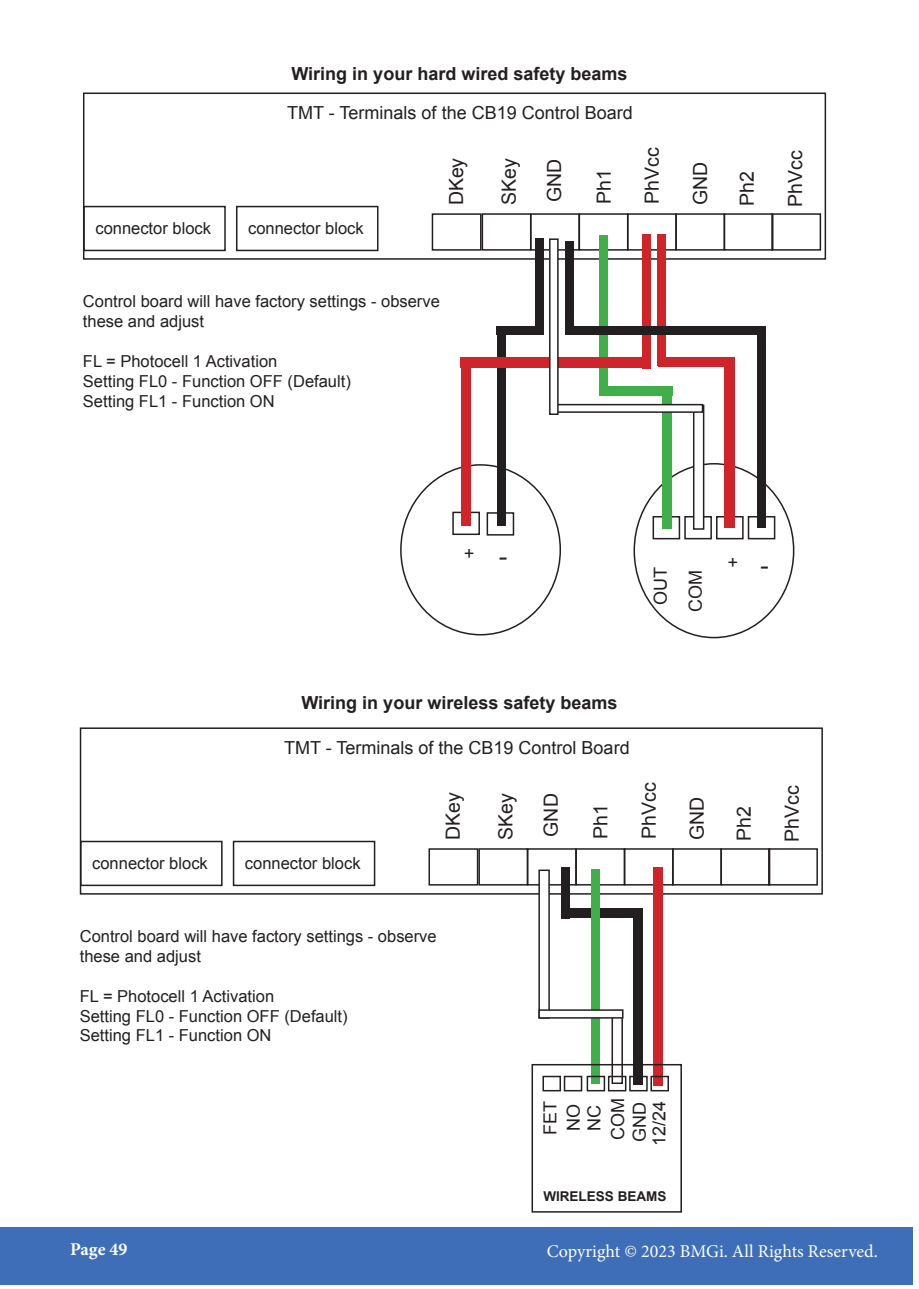
<style>
.page{position:relative;width:919px;height:1289px;background:#fff}
.page>*{position:absolute;margin:0;border:0;box-sizing:border-box;transform-origin:0 0}
.t1{font:25.5px "Arial";color:#231f20}
.t2{font:19.5px "Arial";color:#231f20}
.t3{font:18px "Arial";color:#231f20}
.t4{font:700 18px "Arial";color:#231f20}
.t5{font:18px "Minion Pro";color:#fff}
.t6{font:700 18px "Minion Pro";color:#fff}
.t7{font:16.5px/19.8px "Arial";color:#231f20}
.t8{font:700 13.5px "Arial";color:#231f20}
</style>
<div class="page">
<div style="left:0;top:1227px;width:912px;height:57px;background:#3d6eb7"></div>
<div style="left:496px;top:326px;width:47px;height:8px;background:#231f20"></div>
<div style="left:83px;top:206px;width:143px;height:45px;border:2px solid #231f20"></div>
<div style="left:481px;top:213px;width:50px;height:38px;border:2px solid #231f20"></div>
<div style="left:530px;top:213px;width:50px;height:38px;border:2px solid #231f20"></div>
<div style="left:578px;top:213px;width:50px;height:38px;border:2px solid #231f20"></div>
<div style="left:627px;top:213px;width:49px;height:38px;border:2px solid #231f20"></div>
<div style="left:675px;top:213px;width:50px;height:38px;border:2px solid #231f20"></div>
<div style="left:723px;top:213px;width:50px;height:38px;border:2px solid #231f20"></div>
<div style="left:771px;top:213px;width:50px;height:38px;border:2px solid #231f20"></div>
<div style="left:83px;top:92px;width:743px;height:168px;border:2px solid #231f20"></div>
<div style="left:431px;top:213px;width:50px;height:38px;border:2px solid #231f20"></div>
<div style="left:236px;top:206px;width:142px;height:45px;border:2px solid #231f20"></div>
<div style="left:452px;top:511px;width:28px;height:24px;border:2px solid #231f20"></div>
<div style="left:486px;top:512px;width:28px;height:23px;border:2px solid #231f20"></div>
<div style="left:747px;top:516px;width:28px;height:23px;border:2px solid #231f20"></div>
<div style="left:716px;top:516px;width:27px;height:23px;border:2px solid #231f20"></div>
<div style="left:684px;top:516px;width:27px;height:23px;border:2px solid #231f20"></div>
<div style="left:652px;top:516px;width:28px;height:23px;border:2px solid #231f20"></div>
<div style="left:657px;top:234px;width:9px;height:132px;background:#d1232a"></div>
<div style="left:460px;top:357px;width:10px;height:169px;background:#d1232a"></div>
<div style="left:724px;top:357px;width:11px;height:171px;background:#d1232a"></div>
<div style="left:496px;top:326px;width:9px;height:199px;background:#231f20"></div>
<div style="left:757px;top:328px;width:8px;height:200px;background:#231f20"></div>
<div style="left:662px;top:388px;width:10px;height:141px;background:#40ae49"></div>
<div style="left:693px;top:405px;width:10px;height:124px;background:#fff"></div>
<div style="left:693px;top:404px;width:11px;height:125px;border:2px solid #231f20"></div>
<div style="left:565px;top:241px;width:8px;height:91px;background:#231f20"></div>
<div style="left:599px;top:235px;width:8px;height:161px;background:#40ae49"></div>
<div style="left:460px;top:357px;width:191px;height:11px;background:#d1232a"></div>
<div style="left:549px;top:404px;width:153px;height:8px;background:#fff"></div>
<div style="left:549px;top:404px;width:154px;height:9px;border:2px solid #231f20"></div>
<div style="left:599px;top:386px;width:73px;height:10px;background:#40ae49"></div>
<div style="left:641px;top:234px;width:9px;height:134px;background:#d1232a"></div>
<div style="left:549px;top:239px;width:9px;height:175px;background:#fff"></div>
<div style="left:549px;top:238px;width:9px;height:177px;border:2px solid #231f20"></div>
<div style="left:535px;top:238px;width:8px;height:94px;background:#231f20"></div>
<div style="left:657px;top:357px;width:77px;height:10px;background:#d1232a"></div>
<div style="left:565px;top:326px;width:200px;height:8px;background:#231f20"></div>
<div style="left:80px;top:840px;width:142px;height:46px;border:2px solid #231f20"></div>
<div style="left:478px;top:848px;width:50px;height:37px;border:2px solid #231f20"></div>
<div style="left:527px;top:848px;width:49px;height:37px;border:2px solid #231f20"></div>
<div style="left:575px;top:848px;width:50px;height:37px;border:2px solid #231f20"></div>
<div style="left:623px;top:848px;width:50px;height:37px;border:2px solid #231f20"></div>
<div style="left:672px;top:848px;width:49px;height:37px;border:2px solid #231f20"></div>
<div style="left:720px;top:848px;width:50px;height:37px;border:2px solid #231f20"></div>
<div style="left:768px;top:848px;width:49px;height:37px;border:2px solid #231f20"></div>
<div style="left:80px;top:727px;width:742px;height:167px;border:2px solid #231f20"></div>
<div style="left:428px;top:848px;width:50px;height:37px;border:2px solid #231f20"></div>
<div style="left:233px;top:840px;width:142px;height:46px;border:2px solid #231f20"></div>
<div style="left:561px;top:867px;width:9px;height:51px;background:#231f20"></div>
<div style="left:561px;top:908px;width:81px;height:9px;background:#231f20"></div>
<div style="left:653px;top:867px;width:9px;height:219px;background:#d1232a"></div>
<div style="left:632px;top:908px;width:10px;height:176px;background:#231f20"></div>
<div style="left:591px;top:869px;width:9px;height:214px;background:#40ae49"></div>
<div style="left:611px;top:1009px;width:12px;height:74px;border:2px solid #231f20"></div>
<div style="left:650px;top:1075px;width:19px;height:16px;border:2px solid #231f20"></div>
<div style="left:629px;top:1075px;width:18px;height:16px;border:2px solid #231f20"></div>
<div style="left:608px;top:1075px;width:18px;height:16px;border:2px solid #231f20"></div>
<div style="left:586px;top:1075px;width:19px;height:16px;border:2px solid #231f20"></div>
<div style="left:563px;top:1075px;width:19px;height:16px;border:2px solid #231f20"></div>
<div style="left:542px;top:1075px;width:19px;height:16px;border:2px solid #231f20"></div>
<div style="left:531px;top:1063px;width:151px;height:149px;border:2px solid #231f20"></div>
<div style="left:539px;top:870px;width:10px;height:147px;background:#fff"></div>
<div style="left:538px;top:869px;width:12px;height:149px;border:2px solid #231f20"></div>
<div style="left:539px;top:1010px;width:83px;height:7px;background:#fff"></div>
<div style="left:538px;top:1009px;width:85px;height:9px;border:2px solid #231f20"></div>
<p class="t7" style="left:95px;top:219px;width:117px">connector block</p>
<p class="t4" style="left:291px;top:62px;width:337px">Wiring in your hard wired safety beams</p>
<p class="t3" style="left:287px;top:101px;width:347px">TMT - Terminals of the CB19 Control Board</p>
<p class="t7" style="left:248px;top:219px;width:117px">connector block</p>
<p class="t2" style="left:443px;top:205px;width:49px;rotate:-90deg">DKey</p>
<p class="t2" style="left:496px;top:205px;width:48px;rotate:-90deg">SKey</p>
<p class="t2" style="left:541px;top:202px;width:45px;rotate:-90deg">GND</p>
<p class="t2" style="left:591px;top:204px;width:36px;rotate:-90deg">Ph1</p>
<p class="t2" style="left:639px;top:204px;width:58px;rotate:-90deg">PhVcc</p>
<p class="t7" style="left:83px;top:292px;width:358px">Control board will have factory settings - observe these and adjust</p>
<p class="t7" style="left:83px;top:351px;width:196px">FL = Photocell 1 Activation</p>
<p class="t7" style="left:83px;top:371px;width:269px">Setting FL0 - Function OFF (Default)</p>
<p class="t7" style="left:83px;top:391px;width:193px">Setting FL1 - Function ON</p>
<p class="t2" style="left:687px;top:205px;width:45px;rotate:-90deg">GND</p>
<p class="t2" style="left:734px;top:206px;width:36px;rotate:-90deg">Ph2</p>
<p class="t2" style="left:782px;top:207px;width:58px;rotate:-90deg">PhVcc</p>
<p class="t3" style="left:474px;top:565px;width:12px;rotate:-180deg">+</p>
<p class="t1" style="left:507px;top:577px;width:10px;rotate:-180deg">-</p>
<p class="t3" style="left:738px;top:574px;width:12px;rotate:-180deg">+</p>
<p class="t3" style="left:648px;top:605px;width:39px;rotate:-90deg">OUT</p>
<p class="t3" style="left:683px;top:612px;width:43px;rotate:-90deg">COM</p>
<p class="t1" style="left:768px;top:586px;width:10px;rotate:-180deg">-</p>
<p class="t7" style="left:92px;top:853px;width:117px">connector block</p>
<p class="t4" style="left:301px;top:690px;width:317px">Wiring in your wireless safety beams</p>
<p class="t3" style="left:284px;top:735px;width:347px">TMT - Terminals of the CB19 Control Board</p>
<p class="t7" style="left:245px;top:853px;width:117px">connector block</p>
<p class="t2" style="left:440px;top:840px;width:49px;rotate:-90deg">DKey</p>
<p class="t2" style="left:493px;top:839px;width:48px;rotate:-90deg">SKey</p>
<p class="t2" style="left:538px;top:836px;width:45px;rotate:-90deg">GND</p>
<p class="t2" style="left:588px;top:839px;width:36px;rotate:-90deg">Ph1</p>
<p class="t2" style="left:636px;top:838px;width:58px;rotate:-90deg">PhVcc</p>
<p class="t2" style="left:684px;top:840px;width:45px;rotate:-90deg">GND</p>
<p class="t2" style="left:731px;top:840px;width:36px;rotate:-90deg">Ph2</p>
<p class="t7" style="left:80px;top:926px;width:358px">Control board will have factory settings - observe these and adjust</p>
<p class="t7" style="left:80px;top:986px;width:196px">FL = Photocell 1 Activation</p>
<p class="t7" style="left:80px;top:1006px;width:269px">Setting FL0 - Function OFF (Default)</p>
<p class="t7" style="left:80px;top:1025px;width:193px">Setting FL1 - Function ON</p>
<p class="t3" style="left:606px;top:1140px;width:43px;rotate:-90deg">COM</p>
<p class="t3" style="left:538px;top:1135px;width:36px;rotate:-90deg">FET</p>
<p class="t3" style="left:561px;top:1130px;width:28px;rotate:-90deg">NO</p>
<p class="t3" style="left:582px;top:1130px;width:27px;rotate:-90deg">NC</p>
<p class="t3" style="left:627px;top:1141px;width:41px;rotate:-90deg">GND</p>
<p class="t3" style="left:647px;top:1146px;width:47px;rotate:-90deg">12/24</p>
<p class="t8" style="left:543px;top:1187px;width:125px">WIRELESS BEAMS</p>
<p class="t2" style="left:779px;top:842px;width:58px;rotate:-90deg">PhVcc</p>
<p class="t6" style="left:70px;top:1236px;width:59px">Page 49</p>
<p class="t5" style="left:546px;top:1239px;width:332px">Copyright © 2023 BMGi. All Rights Reserved.</p>
</div>
